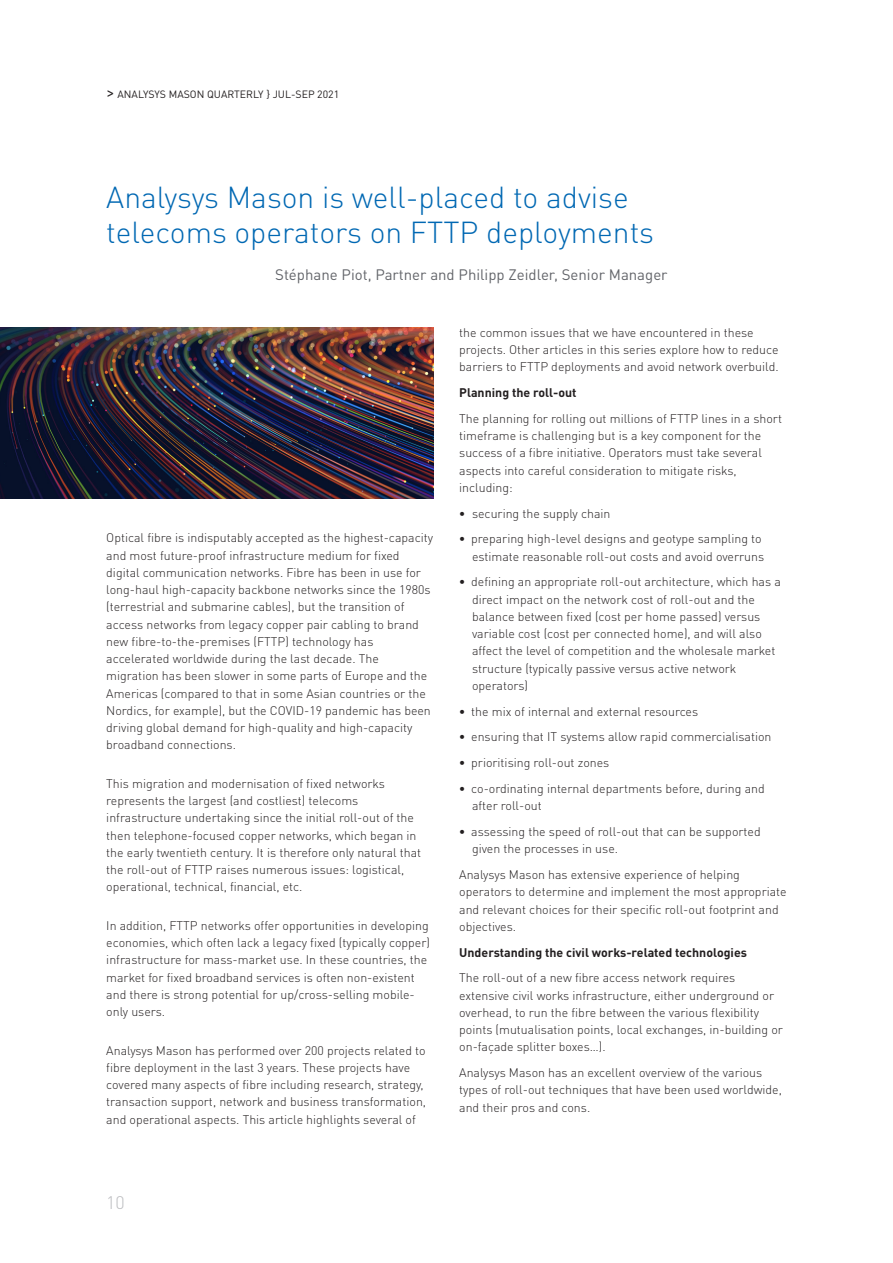
<style>
.page{position:relative;width:893px;height:1263px;background:#fff}
.page>*{position:absolute;margin:0;border:0;box-sizing:border-box;transform-origin:0 0}
.t1{font:300 30px/34.5px "DINOT";color:#0168b3}
.t2{font:300 18px "DINOT";color:#bcbdc0}
.t3{font:15px "DINOT";color:#63656a}
.Main_Text{font:300 12.3px/17.2px "DINOT";color:#231f20}
.Main_Text-2{font:700 12.3px "DINOT";color:#231f20}
.t4{font:10.5px "DINOT";color:#231f20}
.s1{font-size:16.5px}
.s2{font-weight:700}
</style>
<div class="page">
<img style="left:0;top:327px;width:434px;height:171px">
<p class="t4" style="left:106px;top:87px;width:234px"><span class="s1">&gt;</span> ANALYSYS MASON QUARTERLY } JUL-SEP 2021</p>
<p class="t1" style="left:106px;top:180px;width:549px">Analysys Mason is well-placed to advise telecoms operators on FTTP deployments</p>
<p class="t3" style="left:275px;top:265px;width:394px">Stéphane Piot, Partner and Philipp Zeidler, Senior Manager</p>
<p class="Main_Text" style="left:106px;top:529px;width:328px">Optical fibre is indisputably accepted as the highest-capacity and most future-proof infrastructure medium for fixed digital communication networks. Fibre has been in use for long-haul high-capacity backbone networks since the 1980s (terrestrial and submarine cables), but the transition of access networks from legacy copper pair cabling to brand new fibre-to-the-premises (FTTP) technology has accelerated worldwide during the last decade. The migration has been slower in some parts of Europe and the Americas (compared to that in some Asian countries or the Nordics, for example), but the COVID-19 pandemic has been driving global demand for high-quality and high-capacity broadband connections.</p>
<p class="Main_Text" style="left:106px;top:775px;width:316px">This migration and modernisation of fixed networks represents the largest (and costliest) telecoms infrastructure undertaking since the initial roll-out of the then telephone-focused copper networks, which began in the early twentieth century. It is therefore only natural that the roll-out of FTTP raises numerous issues: logistical, operational, technical, financial, etc.</p>
<p class="Main_Text" style="left:106px;top:917px;width:325px">In addition, FTTP networks offer opportunities in developing economies, which often lack a legacy fixed (typically copper) infrastructure for mass-market use. In these countries, the market for fixed broadband services is often non-existent and there is strong potential for up/cross-selling mobile&shy;only users.</p>
<p class="Main_Text" style="left:106px;top:1041px;width:321px">Analysys Mason has performed over 200 projects related to fibre deployment in the last 3 years. These projects have covered many aspects of fibre including research, strategy, transaction support, network and business transformation, and operational aspects. This article highlights several of</p>
<p class="Main_Text" style="left:459px;top:324px;width:321px">the common issues that we have encountered in these projects. Other articles in this series explore how to reduce barriers to FTTP deployments and avoid network overbuild.</p>
<p class="Main_Text-2" style="left:459px;top:385px;width:119px">Planning the roll-out</p>
<p class="Main_Text" style="left:459px;top:410px;width:324px">The planning for rolling out millions of FTTP lines in a short timeframe is challenging but is a key component for the success of a fibre initiative. Operators must take several aspects into careful consideration to mitigate risks, including:</p>
<p class="Main_Text" style="left:459px;top:504px;width:153px"><span class="s2">•</span> securing the supply chain</p>
<p class="Main_Text" style="left:459px;top:530px;width:306px;text-align:right"><span class="s2">•</span> preparing high-level designs and geotype sampling to estimate reasonable roll-out costs and avoid overruns</p>
<p class="Main_Text" style="left:472px;top:573px;width:310px;text-indent:-13px"><span class="s2">•</span> defining an appropriate roll-out architecture, which has a direct impact on the network cost of roll-out and the balance between fixed (cost per home passed) versus variable cost (cost per connected home), and will also affect the level of competition and the wholesale market structure (typically passive versus active network operators)</p>
<p class="Main_Text" style="left:459px;top:702px;width:240px"><span class="s2">•</span> the mix of internal and external resources</p>
<p class="Main_Text" style="left:459px;top:728px;width:314px"><span class="s2">•</span> ensuring that IT systems allow rapid commercialisation</p>
<p class="Main_Text" style="left:459px;top:754px;width:152px"><span class="s2">•</span> prioritising roll-out zones</p>
<p class="Main_Text" style="left:472px;top:780px;width:294px;text-indent:-13px"><span class="s2">•</span> co-ordinating internal departments before, during and after roll-out</p>
<p class="Main_Text" style="left:472px;top:823px;width:290px;text-indent:-13px"><span class="s2">•</span> assessing the speed of roll-out that can be supported given the processes in use.</p>
<p class="Main_Text" style="left:459px;top:866px;width:329px">Analysys Mason has extensive experience of helping operators to determine and implement the most appropriate and relevant choices for their specific roll-out footprint and objectives.</p>
<p class="Main_Text-2" style="left:459px;top:944px;width:289px">Understanding the civil works-related technologies</p>
<p class="Main_Text" style="left:459px;top:969px;width:325px">The roll-out of a new fibre access network requires extensive civil works infrastructure, either underground or overhead, to run the fibre between the various flexibility points (mutualisation points, local exchanges, in-building or on-façade splitter boxes…).</p>
<p class="Main_Text" style="left:459px;top:1064px;width:324px">Analysys Mason has an excellent overview of the various types of roll-out techniques that have been used worldwide, and their pros and cons.</p>
<h2 class="t2" style="left:106px;top:1191px;width:20px">10</h2>
</div>
